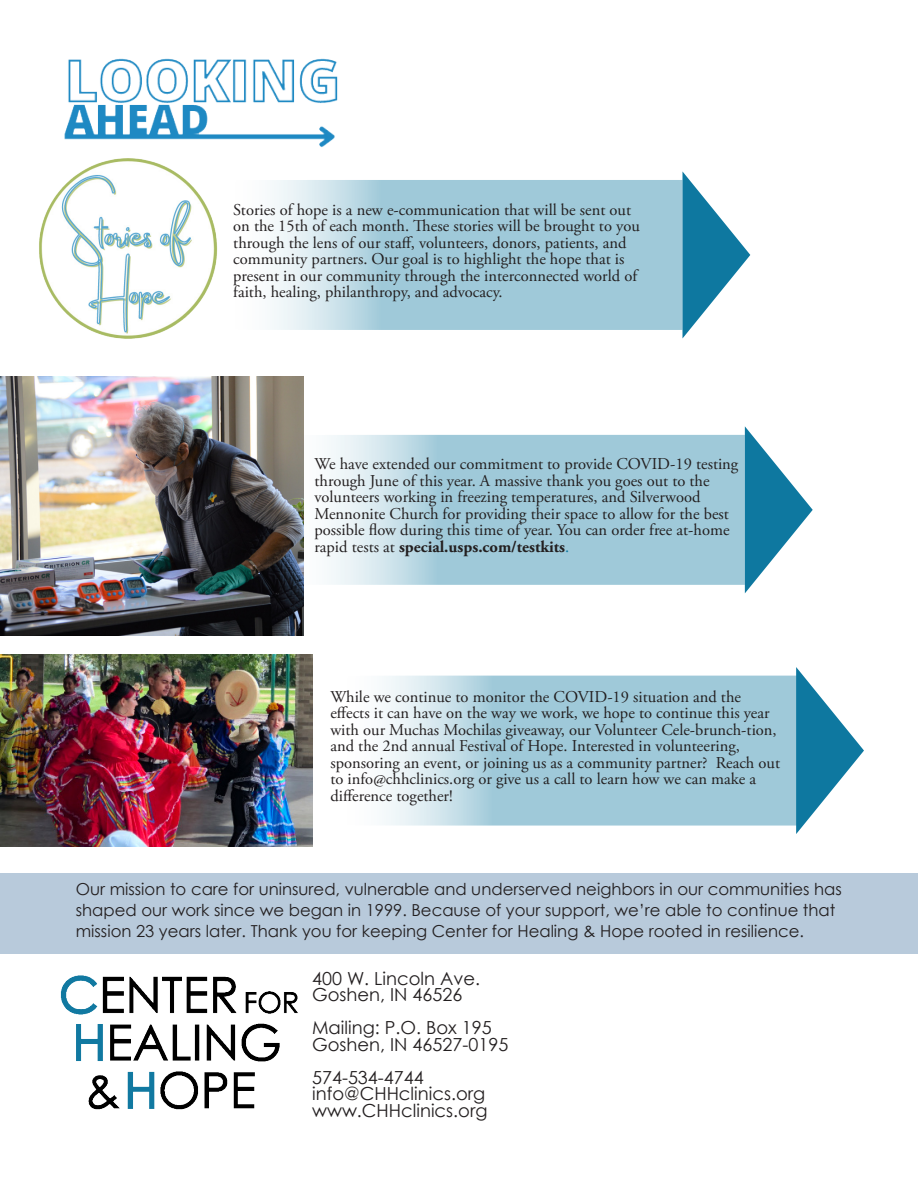
<style>
.page{position:relative;width:918px;height:1188px;background:#fff}
.page>*{position:absolute;margin:0;border:0;box-sizing:border-box;transform-origin:0 0}
.Body_text{font:18px "Century Gothic";color:#231f20}
.t1{font:16.5px/16.5px "Adobe Garamond Pro";color:#231f20}
.Header_3{font:16.5px/21px "Century Gothic";color:#231f20}
.s1{font-weight:700}
.s2{color:#0e78a0}
</style>
<div class="page">
<div style="left:0;top:873px;width:918px;height:81px;background:#b8cadb"></div>
<svg style="left:329px;top:435px;width:416px;height:150px;background:#acd0de"></svg>
<svg style="left:272px;top:180px;width:410px;height:150px;background:#acd0de"></svg>
<img style="left:60px;top:975px;width:238px;height:135px">
<img style="left:39px;top:158px;width:179px;height:181px">
<img style="left:64px;top:58px;width:274px;height:89px">
<svg style="left:384px;top:676px;width:412px;height:150px;background:#acd0de"></svg>
<img style="left:0;top:655px;width:312px;height:191px">
<svg style="left:796px;top:667px;width:68px;height:167px"></svg>
<svg style="left:745px;top:426px;width:68px;height:167px"></svg>
<svg style="left:683px;top:172px;width:67px;height:166px"></svg>
<img style="left:0;top:377px;width:304px;height:258px">
<p class="t1" style="left:233px;top:202px;width:408px">Stories of hope is a new e-communication that will be sent out on the 15th of each month. These stories will be brought to you through the lens of our staff, volunteers, donors, patients, and</p>
<p class="t1" style="left:233px;top:252px;width:393px">community partners. Our goal is to highlight the hope that is</p>
<p class="t1" style="left:233px;top:268px;width:405px">present in our community through the interconnected world of faith, healing, philanthropy, and advocacy.</p>
<p class="t1" style="left:314px;top:456px;width:425px">We have extended our commitment to provide COVID-19 testing through June of this year. A massive thank you goes out to the volunteers working in freezing temperatures, and Silverwood</p>
<p class="t1" style="left:314px;top:506px;width:417px;text-align:justify">Mennonite Church for providing their space to allow for the best possible flow during this time of year. You can order free at-home rapid tests at <span class="s1">special.usps.com/testkits</span><span class="s2">.</span></p>
<p class="t1" style="left:330px;top:689px;width:412px">While we continue to monitor the COVID-19 situation and the</p>
<p class="t1" style="left:330px;top:705px;width:448px">effects it can have on the way we work, we hope to continue this year with our Muchas Mochilas giveaway, our Volunteer Cele-brunch-tion, and the 2nd annual Festival of Hope. Interested in volunteering,</p>
<p class="t1" style="left:330px;top:755px;width:451px">sponsoring an event, or joining us as a community partner? Reach out to info@chhclinics.org or give us a call to learn how we can make a difference together!</p>
<p class="Header_3" style="left:76px;top:878px;width:768px">Our mission to care for uninsured, vulnerable and underserved neighbors in our communities has shaped our work since we began in 1999. Because of your support, we’re able to continue that mission 23 years later. Thank you for keeping Center for Healing &amp; Hope rooted in resilience.</p>
<p class="Body_text" style="left:312px;top:966px;width:170px">400 W. Lincoln Ave.</p>
<p class="Body_text" style="left:312px;top:982px;width:152px">Goshen, IN 46526</p>
<p class="Body_text" style="left:312px;top:1015px;width:181px">Mailing: P.O. Box 195</p>
<p class="Body_text" style="left:312px;top:1032px;width:198px">Goshen, IN 46527-0195</p>
<p class="Body_text" style="left:312px;top:1065px;width:113px">574-534-4744</p>
<p class="Body_text" style="left:312px;top:1081px;width:175px">info@CHHclinics.org</p>
<p class="Body_text" style="left:312px;top:1098px;width:177px">www.CHHclinics.org</p>
</div>
